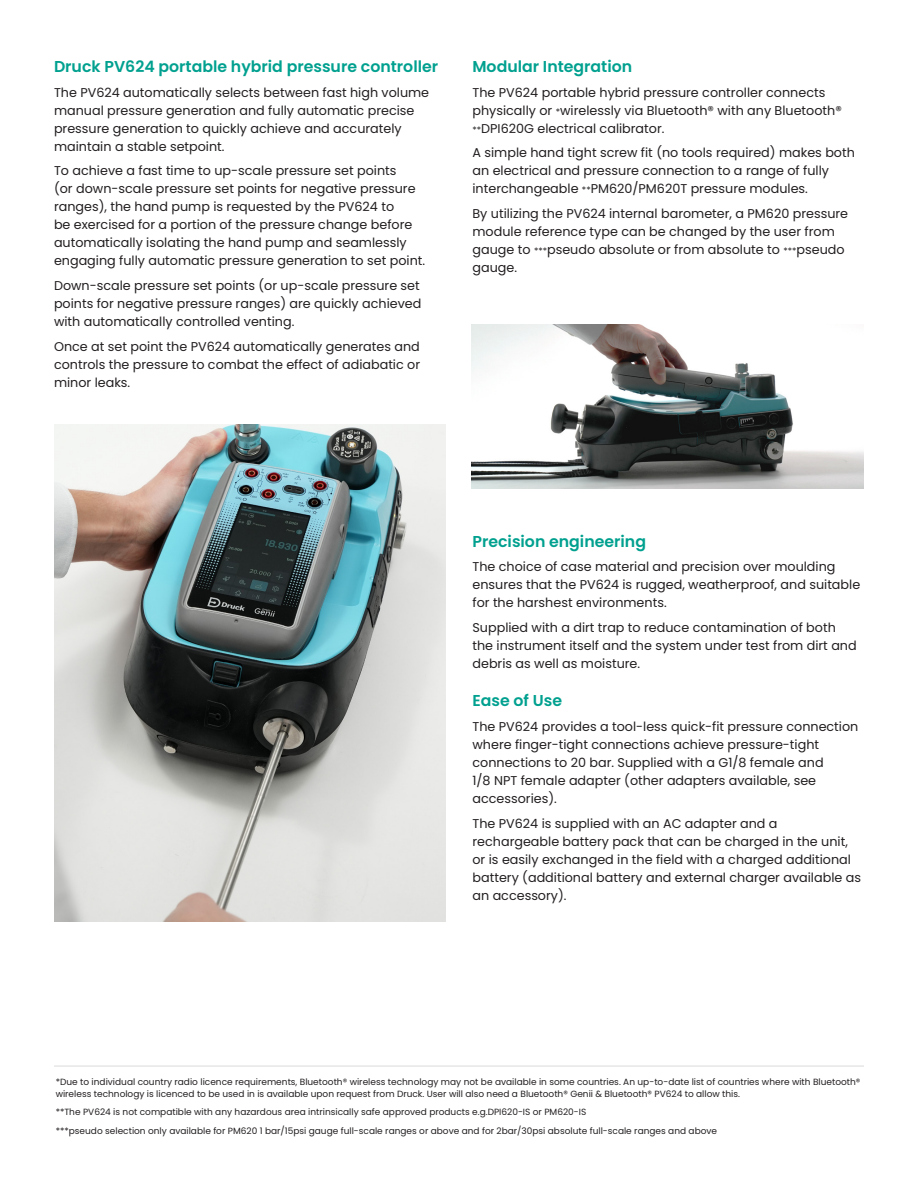
<style>
.page{position:relative;width:918px;height:1188px;background:#fff}
.page>*{position:absolute;margin:0;border:0;box-sizing:border-box;transform-origin:0 0}
._10_5pt-body_subhead{font:600 15.75px "Poppins";color:#00a08f}
._8_5pt-body_text{font:600 15.75px "Poppins";color:#00a08f}
._8_5pt-body_text-2{font:12.75px/18px "Poppins";color:#231f20}
.t1{font:9px/12px "Poppins";color:#231f20}
.s1{font-size:9px}
</style>
<div class="page">
<img style="left:471px;top:324px;width:393px;height:165px">
<img style="left:54px;top:425px;width:392px;height:497px">
<hr style="left:54px;top:1066px;width:810px;height:1px;background:#d9dadc">
<p class="_10_5pt-body_subhead" style="left:54px;top:57px;width:386px">Druck PV624 portable hybrid pressure controller</p>
<p class="_8_5pt-body_text-2" style="left:54px;top:83px;width:377px">The PV624 automatically selects between fast high volume manual pressure generation and fully automatic precise pressure generation to quickly achieve and accurately maintain a stable setpoint.</p>
<p class="_8_5pt-body_text-2" style="left:54px;top:162px;width:373px">To achieve a fast time to up-scale pressure set points<br>(or down-scale pressure set points for negative pressure ranges), the hand pump is requested by the PV624 to<br>be exercised for a portion of the pressure change before automatically isolating the hand pump and seamlessly engaging fully automatic pressure generation to set point.</p>
<p class="_8_5pt-body_text-2" style="left:54px;top:277px;width:369px">Down-scale pressure set points (or up-scale pressure set points for negative pressure ranges) are quickly achieved with automatically controlled venting.</p>
<p class="_8_5pt-body_text-2" style="left:54px;top:338px;width:368px;text-align:justify">Once at set point the PV624 automatically generates and controls the pressure to combat the effect of adiabatic or minor leaks.</p>
<p class="_8_5pt-body_text" style="left:472px;top:57px;width:161px">Modular Integration</p>
<p class="_8_5pt-body_text-2" style="left:473px;top:83px;width:371px">The PV624 portable hybrid pressure controller connects physically or <span class="s1">*</span>wirelessly via Bluetooth® with any Bluetooth® <span class="s1">**</span>DPI620G electrical calibrator.</p>
<p class="_8_5pt-body_text-2" style="left:473px;top:144px;width:384px">A simple hand tight screw fit (no tools required) makes both an electrical and pressure connection to a range of fully interchangeable <span class="s1">**</span>PM620/PM620T pressure modules.</p>
<p class="_8_5pt-body_text-2" style="left:473px;top:205px;width:377px">By utilizing the PV624 internal barometer, a PM620 pressure module reference type can be changed by the user from gauge to <span class="s1">***</span>pseudo absolute or from absolute to <span class="s1">***</span>pseudo gauge.</p>
<p class="_10_5pt-body_subhead" style="left:473px;top:532px;width:175px">Precision engineering</p>
<p class="_8_5pt-body_text-2" style="left:473px;top:558px;width:389px">The choice of case material and precision over moulding ensures that the PV624 is rugged, weatherproof, and suitable for the harshest environments.</p>
<p class="_8_5pt-body_text-2" style="left:473px;top:619px;width:386px">Supplied with a dirt trap to reduce contamination of both the instrument itself and the system under test from dirt and debris as well as moisture.</p>
<p class="_10_5pt-body_subhead" style="left:473px;top:692px;width:91px">Ease of Use</p>
<p class="_8_5pt-body_text-2" style="left:473px;top:718px;width:387px">The PV624 provides a tool-less quick-fit pressure connection where finger-tight connections achieve pressure-tight connections to 20 bar. Supplied with a G1/8 female and<br>1/8 NPT female adapter (other adapters available, see accessories).</p>
<p class="_8_5pt-body_text-2" style="left:473px;top:815px;width:390px">The PV624 is supplied with an AC adapter and a rechargeable battery pack that can be charged in the unit, or is easily exchanged in the field with a charged additional battery (additional battery and external charger available as an accessory).</p>
<p class="t1" style="left:56px;top:1075px;width:806px">*Due to individual country radio licence requirements, Bluetooth® wireless technology may not be available in some countries. An up-to-date list of countries where with Bluetooth® wireless technology is licenced to be used in is available upon request from Druck. User will also need a Bluetooth® Genii &amp; Bluetooth® PV624 to allow this.</p>
<p class="t1" style="left:56px;top:1106px;width:532px">**The PV624 is not compatible with any hazardous area intrinsically safe approved products e.g.DPI620-IS or PM620-IS</p>
<p class="t1" style="left:56px;top:1125px;width:663px">***pseudo selection only available for PM620 1 bar/15psi gauge full-scale ranges or above and for 2bar/30psi absolute full-scale ranges and above</p>
</div>
